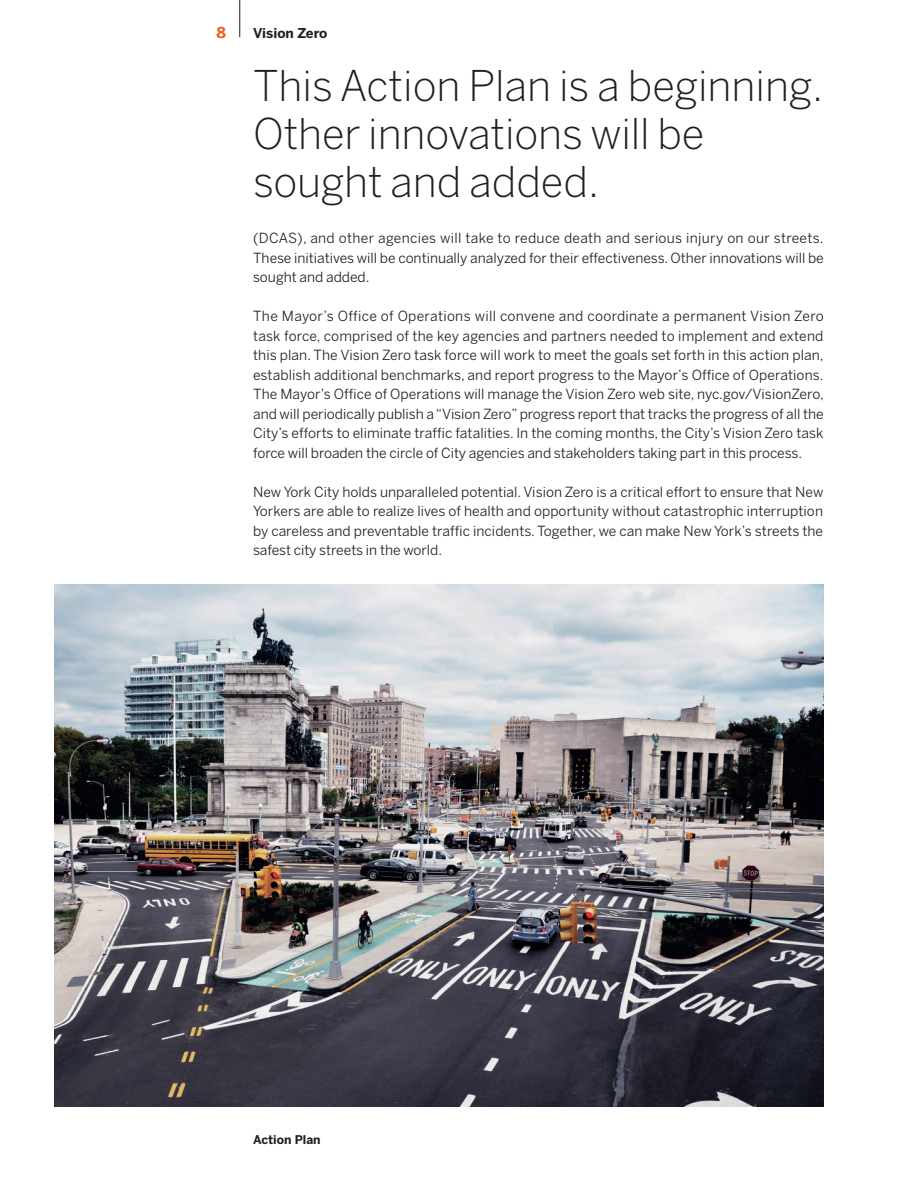
<style>
.page{position:relative;width:918px;height:1188px;background:#fff}
.page>*{position:absolute;margin:0;border:0;box-sizing:border-box;transform-origin:0 0}
.t1{font:300 42px/48px "Benton Sans";color:#231f20}
.t2{font:700 15px "Benton Sans";color:#ee5e20}
.t3{font:13.8px/19.5px "Benton Sans";color:#231f20;text-align:justify}
.t4{font:700 13.5px "Benton Sans";color:#231f20}
.t5{font:700 12px "Benton Sans";color:#231f20}
</style>
<div class="page">
<hr style="left:239px;top:0;width:1px;height:37px;background:#231f20">
<img style="left:54px;top:584px;width:770px;height:523px">
<p class="t2" style="left:217px;top:23px;width:11px">8</p>
<p class="t4" style="left:253px;top:25px;width:76px">Vision Zero</p>
<p class="t1" style="left:253px;top:61px;width:572px">This Action Plan is a beginning.<br>Other innovations will be sought and added.</p>
<p class="t3" style="left:253px;top:228px;width:572px">(DCAS), and other agencies will take to reduce death and serious injury on our streets.<br>These initiatives will be continually analyzed for their effectiveness. Other innovations will be sought and added.</p>
<p class="t3" style="left:253px;top:306px;width:572px">The Mayor’s Office of Operations will convene and coordinate a permanent Vision Zero task force, comprised of the key agencies and partners needed to implement and extend this plan. The Vision Zero task force will work to meet the goals set forth in this action plan, establish additional benchmarks, and report progress to the Mayor’s Office of Operations.<br>The Mayor’s Office of Operations will manage the Vision Zero web site, nyc.gov/VisionZero, and will periodically publish a “Vision Zero” progress report that tracks the progress of all the City’s efforts to eliminate traffic fatalities. In the coming months, the City’s Vision Zero task force will broaden the circle of City agencies and stakeholders taking part in this process.</p>
<p class="t3" style="left:253px;top:482px;width:572px">New York City holds unparalleled potential. Vision Zero is a critical effort to ensure that New Yorkers are able to realize lives of health and opportunity without catastrophic interruption by careless and preventable traffic incidents. Together, we can make New York’s streets the safest city streets in the world.</p>
<p class="t5" style="left:253px;top:1132px;width:69px">Action Plan</p>
</div>
